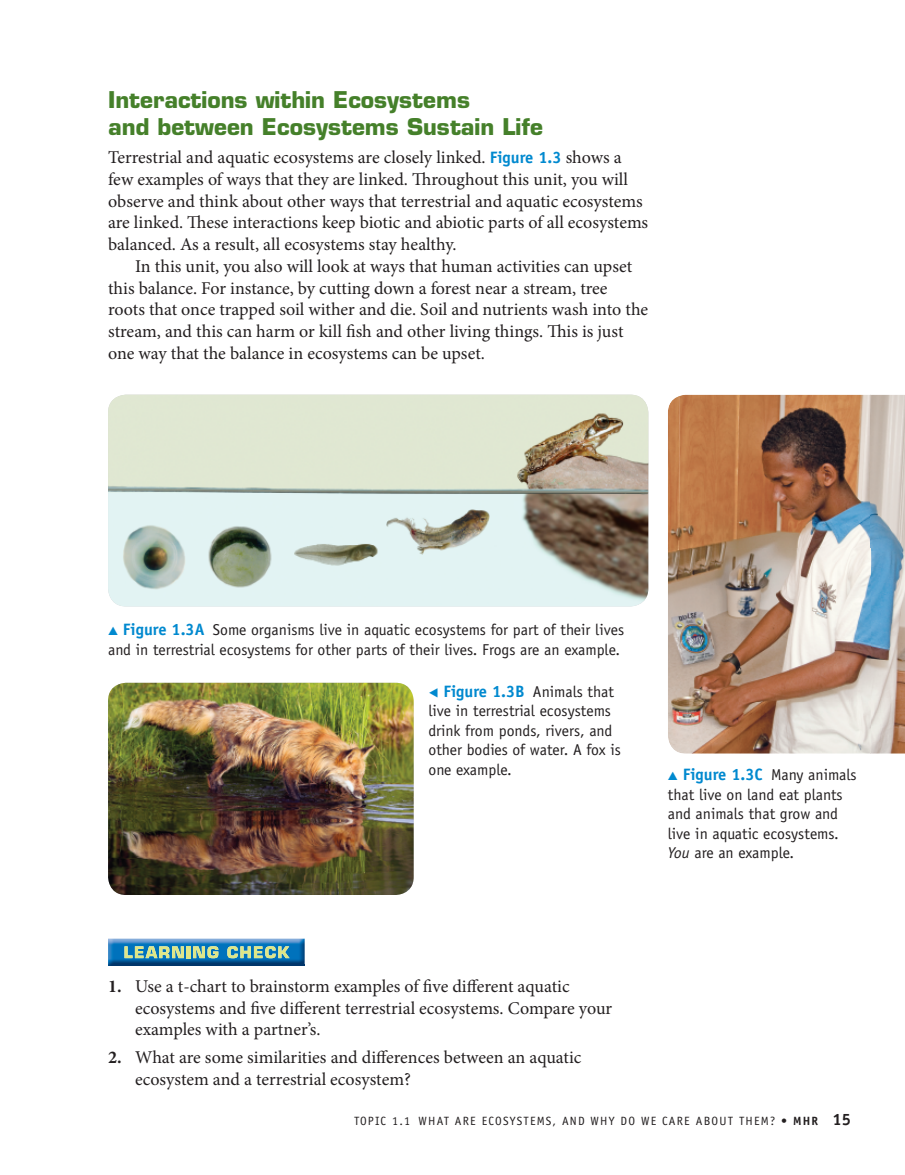
<style>
.page{position:relative;width:905px;height:1175px;background:#fff}
.page>*{position:absolute;margin:0;border:0;box-sizing:border-box;transform-origin:0 0}
.t1{font:700 22.5px/27px "Eurostile";color:#45802a}
.t2{font:18px/21.8px "Minion Pro";color:#231f20}
.t3{font:15.75px/19.5px "Officina Sans";color:#231f20}
.t4{font:12px "Officina Sans";letter-spacing:.1em;color:#231f20}
.s1{font-family:"Officina Sans";font-weight:700;font-size:16.5px;color:#0089cf}
.s2{font-family:"European Pi Three";font-size:12px;color:#0089cf}
.s3{font-weight:700;font-size:16.5px;color:#0089cf}
.s4{font-style:italic}
.s5{font-weight:700}
.s6{font-weight:700;font-size:16.5px}
</style>
<div class="page">
<img style="left:108px;top:938px;width:197px;height:27px">
<svg style="left:227px;top:946px;width:62px;height:12px"></svg>
<svg style="left:124px;top:946px;width:94px;height:12px"></svg>
<img style="left:108px;top:394px;width:540px;height:212px;border-radius:18px">
<img style="left:108px;top:683px;width:305px;height:212px;border-radius:18px">
<img style="left:668px;top:394px;width:236px;height:359px">
<p class="t1" style="left:108px;top:89px;width:436px">Interactions within Ecosystems<br>and between Ecosystems Sustain Life</p>
<p class="t2" style="left:108px;top:148px;width:515px">Terrestrial and aquatic ecosystems are closely linked. <span class="s1">Figure 1.3</span> shows a</p>
<p class="t2" style="left:108px;top:169px;width:521px">few examples of ways that they are linked. Throughout this unit, you will</p>
<p class="t2" style="left:108px;top:191px;width:536px">observe and think about other ways that terrestrial and aquatic ecosystems</p>
<p class="t2" style="left:108px;top:213px;width:541px">are linked. These interactions keep biotic and abiotic parts of all ecosystems</p>
<p class="t2" style="left:108px;top:235px;width:350px">balanced. As a result, all ecosystems stay healthy.</p>
<p class="t2" style="left:135px;top:256px;width:498px">In this unit, you also will look at ways that human activities can upset</p>
<p class="t2" style="left:108px;top:278px;width:501px">this balance. For instance, by cutting down a forest near a stream, tree</p>
<p class="t2" style="left:108px;top:300px;width:541px">roots that once trapped soil wither and die. Soil and nutrients wash into the</p>
<p class="t2" style="left:108px;top:322px;width:517px">stream, and this can harm or kill fish and other living things. This is just</p>
<p class="t2" style="left:108px;top:343px;width:378px">one way that the balance in ecosystems can be upset.</p>
<p class="t3" style="left:108px;top:621px;width:517px"><span class="s2">-</span> <span class="s3">Figure 1.3A</span> Some organisms live in aquatic ecosystems for part of their lives and in terrestrial ecosystems for other parts of their lives. Frogs are an example.</p>
<p class="t3" style="left:428px;top:682px;width:194px;text-indent:15px"><span class="s3">Figure 1.3B</span> Animals that live in terrestrial ecosystems drink from ponds, rivers, and other bodies of water. A fox is one example.</p>
<p class="t3" style="left:668px;top:766px;width:190px"><span class="s2">-</span> <span class="s3">Figure 1.3C</span> Many animals that live on land eat plants and animals that grow and live in aquatic ecosystems.<br><span class="s4">You</span> are an example.</p>
<p class="t2" style="left:135px;top:976px;width:478px;text-indent:-27px"><span class="s5">1.</span> Use a t-chart to brainstorm examples of five different aquatic ecosystems and five different terrestrial ecosystems. Compare your examples with a partner’s.</p>
<p class="t2" style="left:135px;top:1048px;width:448px;text-indent:-27px"><span class="s5">2.</span> What are some similarities and differences between an aquatic ecosystem and a terrestrial ecosystem?</p>
<p class="t4" style="left:354px;top:1116px;width:498px">TOPIC 1.1 WHAT ARE ECOSYSTEMS, AND WHY DO WE CARE ABOUT THEM? <span class="s5">• MHR</span> <span class="s6">15</span></p>
</div>
